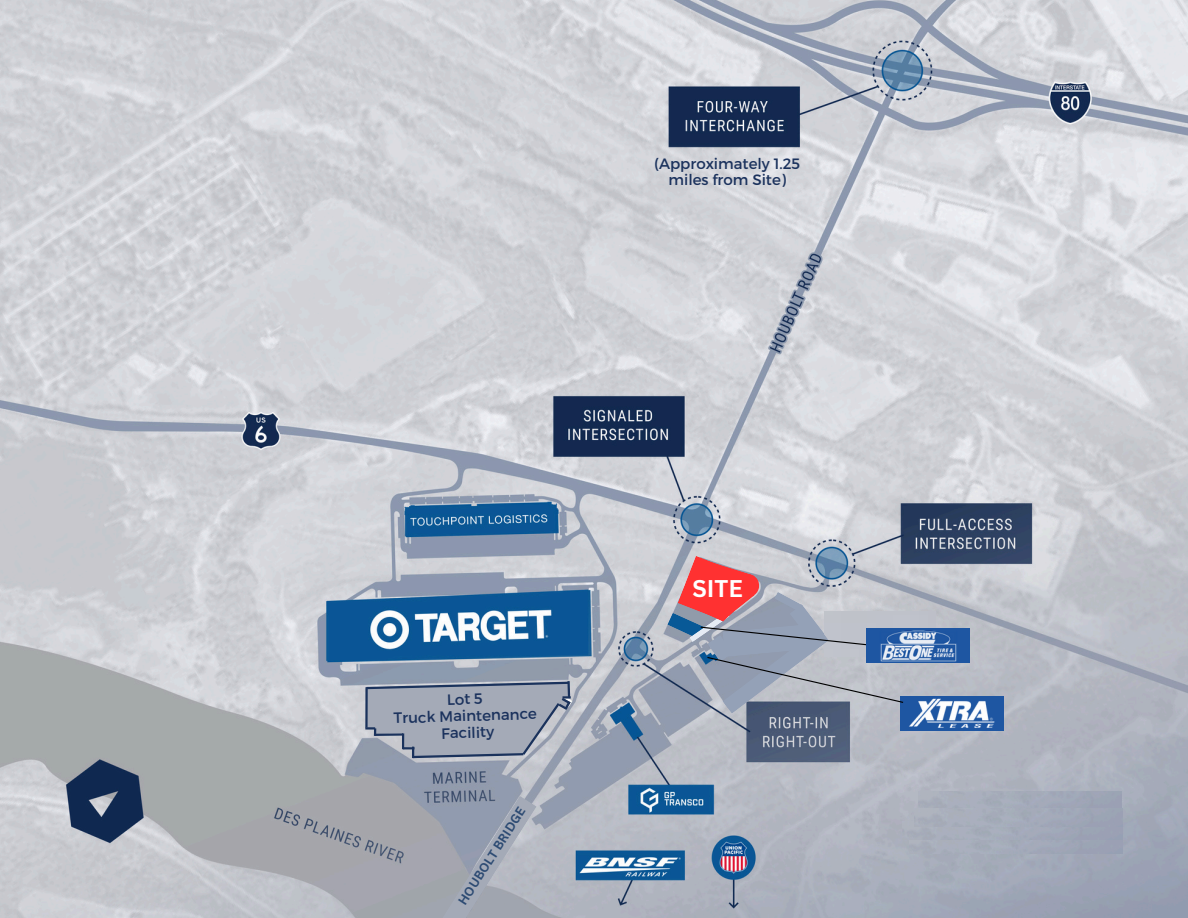
<style>
.page{position:relative;width:1188px;height:918px;background:#fff}
.page>*{position:absolute;margin:0;border:0;box-sizing:border-box;transform-origin:0 0}
.t1{font:700 23.55px "Canva Sans";color:#fff}
.t2{font:15px/17px "Montserrat";color:#1b325d;text-align:center}
.t3{font:700 12.45px "Canva Sans";color:#2d4b73}
</style>
<div class="page">
<img style="left:0;top:0;width:1188px;height:918px">
<img style="left:910px;top:840px;width:212px;height:14px">
<img style="left:903px;top:822px;width:219px;height:18px">
<img style="left:918px;top:791px;width:204px;height:17px">
<img style="left:914px;top:808px;width:208px;height:18px">
<svg style="left:364px;top:679px;width:209px;height:80px;background:#9da4b2"></svg>
<div style="left:901px;top:696px;width:103px;height:35px;background:#1e56a2"></div>
<img style="left:903px;top:665px;width:98px;height:98px">
<img style="left:904px;top:612px;width:32px;height:15px">
<div style="left:866px;top:628px;width:104px;height:35px;background:#1e56a2"></div>
<img style="left:904px;top:627px;width:55px;height:37px">
<svg style="left:667px;top:556px;width:237px;height:158px;background:#a9a0af"></svg>
<svg style="left:440px;top:796px;width:97px;height:122px;background:#a1a7b4"></svg>
<p class="t2" style="left:654px;top:154px;width:148px">(Approximately 1.25 miles from Site)</p>
<p class="t2" style="left:393px;top:692px;width:145px;rotate:-2deg">Lot 5<br>Truck Maintenance<br>Facility</p>
<p class="t3" style="left:454px;top:898px;width:114px;rotate:-57deg">HOUBOLT BRIDGE</p>
<h1 class="t1" style="left:692px;top:571px;width:52px">SITE</h1>
</div>
